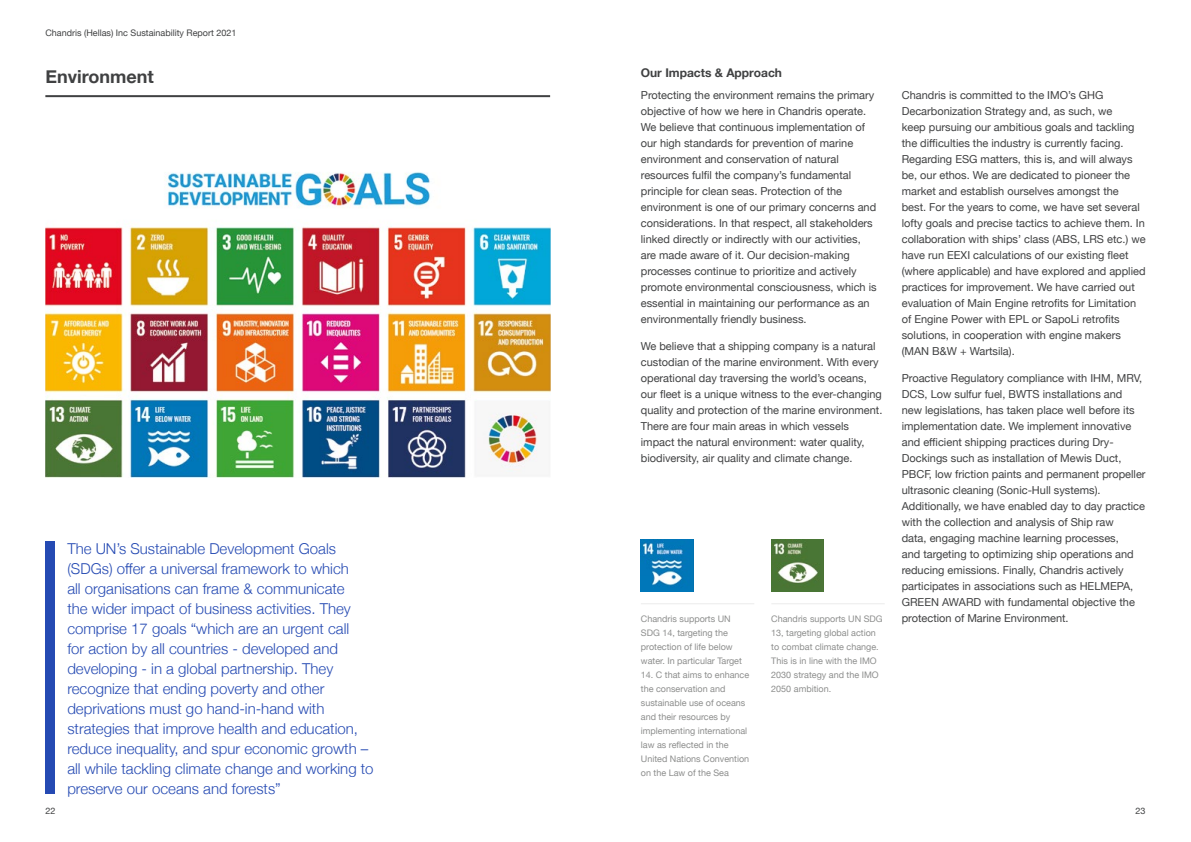
<style>
.page{position:relative;width:1191px;height:842px;background:#fff}
.page>*{position:absolute;margin:0;border:0;box-sizing:border-box;transform-origin:0 0}
.t1{font:700 18px "Helvetica Neue";color:#404142}
.t2{font:300 15px/20px "Helvetica Neue";color:#254ab3}
.t3{font:700 12px "Helvetica Neue";color:#404142}
.t4{font:11px/16px "Helvetica Neue";color:#404142}
.t5{font:9px/14px "Helvetica Neue";color:#8d8e8d}
.t6{font:9px "Helvetica Neue";color:#404142}
</style>
<div class="page">
<img style="left:45px;top:172px;width:505px;height:306px">
<hr style="left:45px;top:95px;width:505px;height:2px;background:#404142">
<div style="left:45px;top:541px;width:9px;height:253px;background:#254ab3"></div>
<img style="left:641px;top:539px;width:52px;height:53px">
<img style="left:771px;top:539px;width:52px;height:53px">
<hr style="left:641px;top:603px;width:113px;height:1px;background:#ebebeb">
<hr style="left:771px;top:603px;width:113px;height:1px;background:#ebebeb">
<p class="t6" style="left:45px;top:26px;width:193px">Chandris (Hellas) Inc Sustainability Report 2021</p>
<h1 class="t1" style="left:45px;top:62px;width:110px">Environment</h1>
<p class="t3" style="left:641px;top:63px;width:143px">Our Impacts &amp; Approach</p>
<p class="t4" style="left:641px;top:87px;width:237px">Protecting the environment remains the primary objective of how we here in Chandris operate.<br>We believe that continuous implementation of our high standards for prevention of marine environment and conservation of natural resources fulfil the company’s fundamental principle for clean seas. Protection of the environment is one of our primary concerns and considerations. In that respect, all stakeholders linked directly or indirectly with our activities, are made aware of it. Our decision-making processes continue to prioritize and actively promote environmental consciousness, which is essential in maintaining our performance as an environmentally friendly business.</p>
<p class="t4" style="left:641px;top:339px;width:243px">We believe that a shipping company is a natural custodian of the marine environment. With every operational day traversing the world’s oceans, our fleet is a unique witness to the ever-changing quality and protection of the marine environment.<br>There are four main areas in which vessels impact the natural environment: water quality, biodiversity, air quality and climate change.</p>
<p class="t2" style="left:67px;top:538px;width:308px">The UN’s Sustainable Development Goals (SDGs) offer a universal framework to which<br>all organisations can frame &amp; communicate<br>the wider impact of business activities. They comprise 17 goals “which are an urgent call<br>for action by all countries - developed and developing - in a global partnership. They recognize that ending poverty and other deprivations must go hand-in-hand with strategies that improve health and education, reduce inequality, and spur economic growth – all while tackling climate change and working to preserve our oceans and forests”</p>
<p class="t5" style="left:641px;top:613px;width:103px">Chandris supports UN<br>SDG 14, targeting the protection of life below water. In particular Target</p>
<p class="t5" style="left:641px;top:669px;width:110px">14. C that aims to enhance the conservation and sustainable use of oceans and their resources by implementing international law as reflected in the<br>United Nations Convention on the Law of the Sea</p>
<p class="t5" style="left:771px;top:613px;width:113px">Chandris supports UN SDG<br>13, targeting global action to combat climate change.<br>This is in line with the IMO<br>2030 strategy and the IMO<br>2050 ambition.</p>
<p class="t4" style="left:901px;top:87px;width:245px">Chandris is committed to the IMO’s GHG Decarbonization Strategy and, as such, we<br>keep pursuing our ambitious goals and tackling the difficulties the industry is currently facing.<br>Regarding ESG matters, this is, and will always be, our ethos. We are dedicated to pioneer the market and establish ourselves amongst the best. For the years to come, we have set several lofty goals and precise tactics to achieve them. In collaboration with ships’ class (ABS, LRS etc.) we have run EEXI calculations of our existing fleet (where applicable) and have explored and applied practices for improvement. We have carried out evaluation of Main Engine retrofits for Limitation of Engine Power with EPL or SapoLi retrofits solutions, in cooperation with engine makers (MAN B&amp;W + Wartsila).</p>
<p class="t4" style="left:901px;top:371px;width:245px">Proactive Regulatory compliance with IHM, MRV, DCS, Low sulfur fuel, BWTS installations and<br>new legislations, has taken place well before its implementation date. We implement innovative and efficient shipping practices during Dry-Dockings such as installation of Mewis Duct, PBCF, low friction paints and permanent propeller ultrasonic cleaning (Sonic-Hull systems).<br>Additionally, we have enabled day to day practice with the collection and analysis of Ship raw<br>data, engaging machine learning processes,<br>and targeting to optimizing ship operations and reducing emissions. Finally, Chandris actively participates in associations such as HELMEPA, GREEN AWARD with fundamental objective the protection of Marine Environment.</p>
<p class="t6" style="left:45px;top:804px;width:12px">22</p>
<p class="t6" style="left:1135px;top:804px;width:12px">23</p>
</div>
